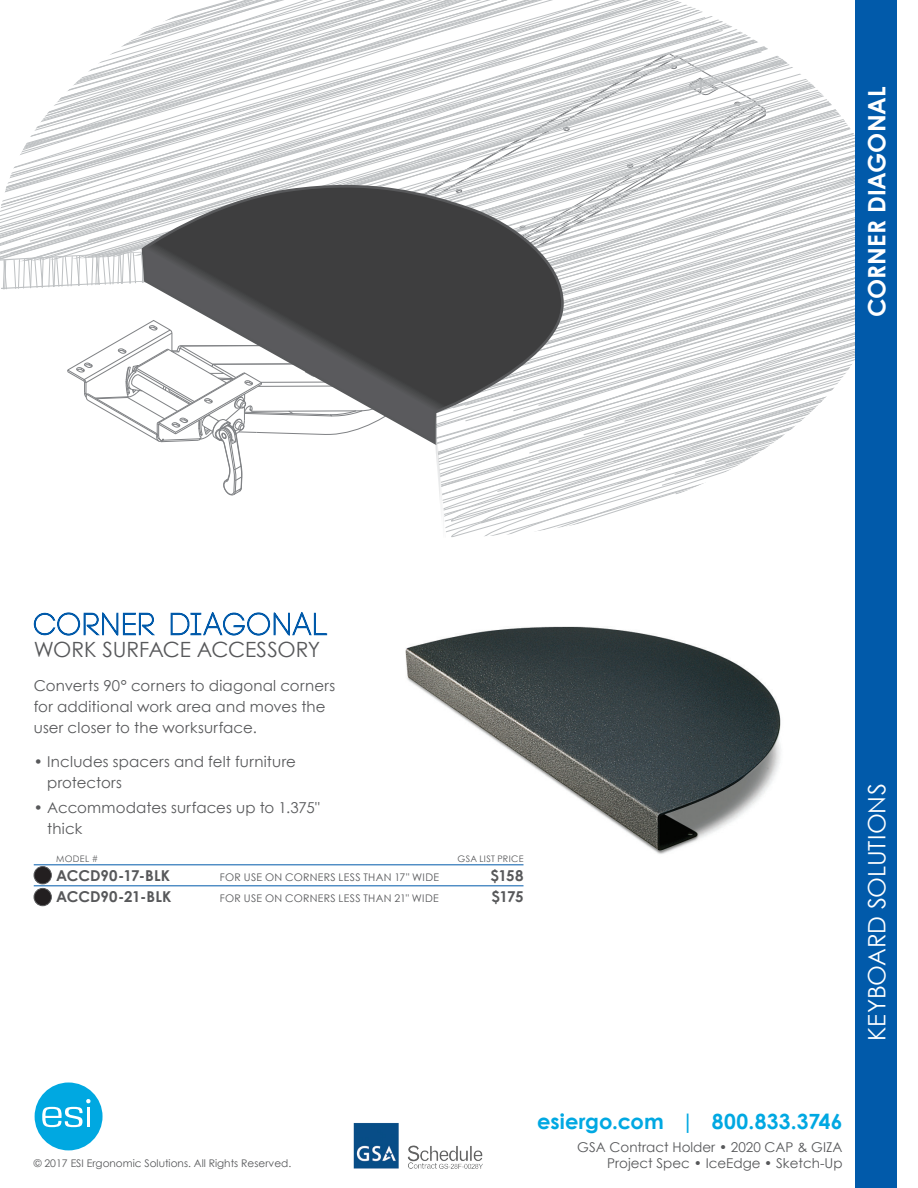
<style>
.page{position:relative;width:918px;height:1188px;background:#fff}
.page>*{position:absolute;margin:0;border:0;box-sizing:border-box;transform-origin:0 0}
.t1{font:24px "Century Gothic";color:#fff}
.t2{font:700 24px "Century Gothic";color:#fff}
.bold_footer{font:700 21px "Century Gothic";letter-spacing:.005em;color:#00a8e2}
.Product_Subline{font:21px "Century Gothic";letter-spacing:-.01em;color:#57585a}
.Caption_Body_Large{font:15px/21px "Century Gothic";letter-spacing:.01em;color:#57585a}
.Accessories_Product{font:700 15px "Century Gothic";letter-spacing:-.005em;color:#57585a}
.footer_body{font:13.5px/16.2px "Century Gothic";color:#57585a;text-align:right}
.Accessories_Product-2{font:10.5px "Century Gothic";letter-spacing:.03em;color:#57585a}
.copyright{font:10.5px "Century Gothic";color:#57585a}
.Accessories_Part___L{font:9px "Century Gothic";letter-spacing:.035em;color:#57585a}
</style>
<div class="page">
<svg style="left:33px;top:612px;width:122px;height:24px"></svg>
<svg style="left:170px;top:612px;width:158px;height:24px"></svg>
<img style="left:388px;top:626px;width:393px;height:240px">
<svg style="left:504px;top:470px;width:225px;height:53px"></svg>
<svg style="left:510px;top:391px;width:320px;height:58px"></svg>
<svg style="left:563px;top:312px;width:292px;height:66px"></svg>
<svg style="left:0;top:232px;width:855px;height:66px"></svg>
<svg style="left:0;top:222px;width:855px;height:10px"></svg>
<svg style="left:0;top:0;width:855px;height:222px"></svg>
<svg style="left:140px;top:176px;width:423px;height:271px"></svg>
<svg style="left:0;top:246px;width:504px;height:291px"></svg>
<hr style="left:34px;top:864px;width:490px;height:1px;background:#015aaa">
<hr style="left:34px;top:886px;width:490px;height:1px;background:#015aaa">
<div style="left:34px;top:867px;width:17px;height:17px;background:#231f20;border-radius:50%"></div>
<div style="left:34px;top:866px;width:18px;height:18px;border:1px solid #57585a;border-radius:50%"></div>
<div style="left:34px;top:888px;width:17px;height:18px;background:#231f20;border-radius:50%"></div>
<div style="left:34px;top:888px;width:18px;height:18px;border:1px solid #57585a;border-radius:50%"></div>
<div style="left:855px;top:0;width:42px;height:1188px;background:#015aaa"></div>
<img style="left:353px;top:1123px;width:130px;height:46px">
<div style="left:35px;top:1083px;width:68px;height:67px;background:#00a8e1;border-radius:50%"></div>
<svg style="left:42px;top:1099px;width:48px;height:28px"></svg>
<hr style="left:87px;top:1107px;width:3px;height:20px;background:#fff">
<p class="t2" style="left:858px;top:317px;width:232px;rotate:-90deg">CORNER DIAGONAL</p>
<p class="Product_Subline" style="left:34px;top:635px;width:288px">WORK SURFACE ACCESSORY</p>
<p class="Caption_Body_Large" style="left:34px;top:674px;width:303px">Converts 90° corners to diagonal corners for additional work area and moves the user closer to the worksurface.</p>
<p class="Caption_Body_Large" style="left:47px;top:751px;width:250px;text-indent:-14px">• Includes spacers and felt furniture protectors</p>
<p class="Caption_Body_Large" style="left:47px;top:797px;width:274px;text-indent:-14px">• Accommodates surfaces up to 1.375" thick</p>
<p class="Accessories_Part___L" style="left:56px;top:852px;width:43px">MODEL #</p>
<p class="Accessories_Part___L" style="left:458px;top:852px;width:67px">GSA LIST PRICE</p>
<p class="Accessories_Product" style="left:56px;top:864px;width:115px">ACCD90-17-BLK</p>
<p class="Accessories_Product-2" style="left:220px;top:870px;width:221px">FOR USE ON CORNERS LESS THAN 17" WIDE</p>
<p class="Accessories_Product" style="left:490px;top:864px;width:35px">$158</p>
<p class="Accessories_Product" style="left:56px;top:885px;width:117px">ACCD90-21-BLK</p>
<p class="Accessories_Product-2" style="left:220px;top:891px;width:221px">FOR USE ON CORNERS LESS THAN 21" WIDE</p>
<p class="Accessories_Product" style="left:492px;top:885px;width:33px">$175</p>
<p class="t1" style="left:860px;top:1041px;width:259px;rotate:-90deg">KEYBOARD SOLUTIONS</p>
<p class="copyright" style="left:34px;top:1156px;width:259px">© 2017 ESI Ergonomic Solutions. All Rights Reserved.</p>
<p class="bold_footer" style="left:537px;top:1105px;width:307px">esiergo.com | 800.833.3746</p>
<p class="footer_body" style="left:577px;top:1138px;width:267px">GSA Contract Holder • 2020 CAP &amp; GIZA<br>Project Spec • IceEdge • Sketch-Up</p>
</div>
